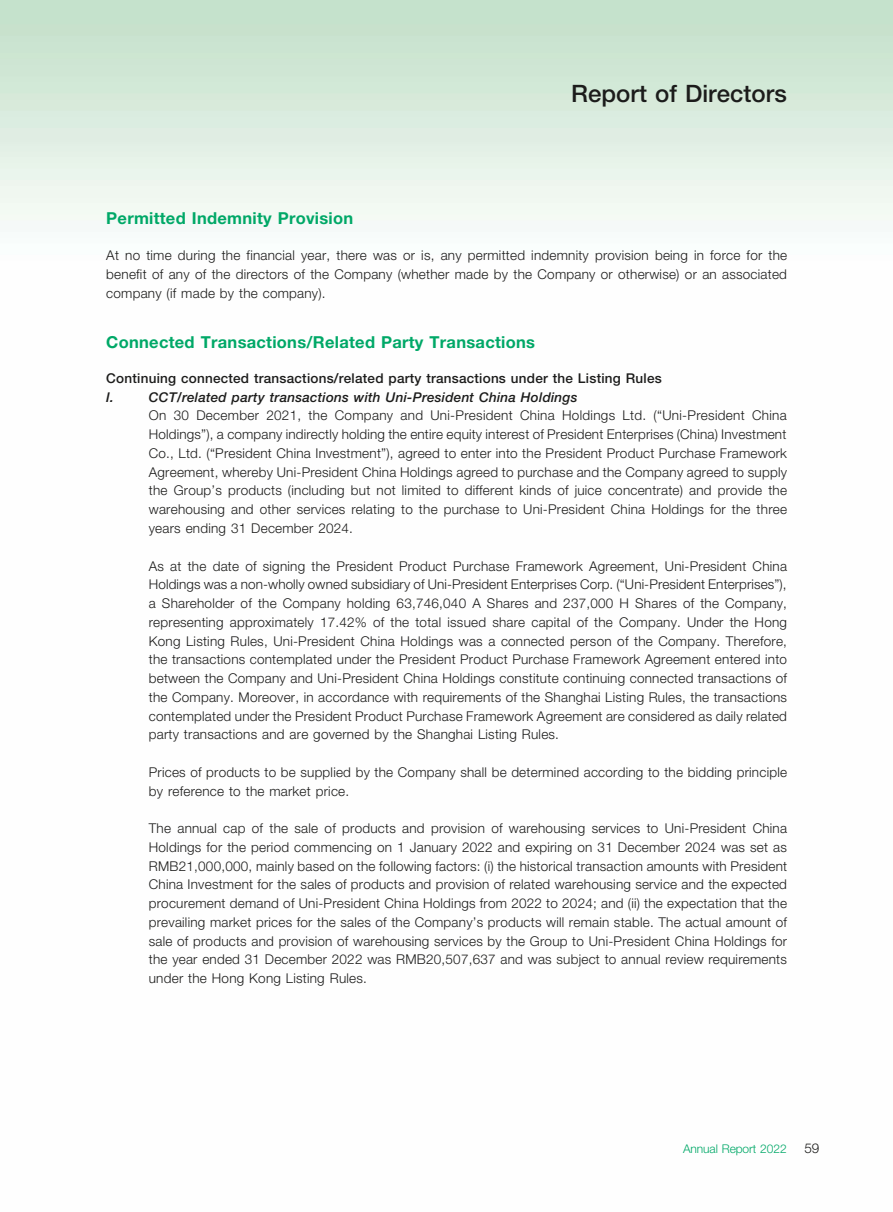
<style>
.page{position:relative;width:893px;height:1212px;background:#fff}
.page>*{position:absolute;margin:0;border:0;box-sizing:border-box;transform-origin:0 0}
.t1{font:500 24px "Helvetica Neue LT Std";color:#1c1c1b}
.t2{font:700 16.5px "Helvetica Neue LT Std";letter-spacing:.015em;color:#00a867}
.t3{font:300 13.5px/18.8px "Helvetica Neue LT Std";letter-spacing:.015em;color:#1c1c1b;text-align:justify}
.t4{font:500 13.5px "Helvetica Neue LT Std";letter-spacing:.015em;color:#1c1c1b}
.t5{font:italic 500 13.5px "Helvetica Neue LT Std";letter-spacing:.015em;color:#1c1c1b}
.t6{font:300 12px "Helvetica Neue LT Std";letter-spacing:-.005em;color:#00a867}
</style>
<div class="page">
<h1 class="t1" style="left:571px;top:79px;width:217px">Report of Directors</h1>
<p class="t2" style="left:106px;top:208px;width:249px">Permitted Indemnity Provision</p>
<p class="t3" style="left:106px;top:246px;width:682px">At no time during the financial year, there was or is, any permitted indemnity provision being in force for the benefit of any of the directors of the Company (whether made by the Company or otherwise) or an associated company (if made by the company).</p>
<p class="t2" style="left:106px;top:332px;width:430px">Connected Transactions/Related Party Transactions</p>
<p class="t4" style="left:106px;top:370px;width:557px">Continuing connected transactions/related party transactions under the Listing Rules</p>
<p class="t5" style="left:106px;top:389px;width:9px">I.</p>
<p class="t5" style="left:149px;top:389px;width:430px">CCT/related party transactions with Uni-President China Holdings</p>
<p class="t3" style="left:149px;top:406px;width:640px">On 30 December 2021, the Company and Uni-President China Holdings Ltd. (“Uni-President China Holdings”), a company indirectly holding the entire equity interest of President Enterprises (China) Investment Co., Ltd. (“President China Investment”), agreed to enter into the President Product Purchase Framework Agreement, whereby Uni-President China Holdings agreed to purchase and the Company agreed to supply the Group’s products (including but not limited to different kinds of juice concentrate) and provide the warehousing and other services relating to the purchase to Uni-President China Holdings for the three years ending 31 December 2024.</p>
<p class="t3" style="left:149px;top:556px;width:640px">As at the date of signing the President Product Purchase Framework Agreement, Uni-President China Holdings was a non-wholly owned subsidiary of Uni-President Enterprises Corp. (“Uni-President Enterprises”), a Shareholder of the Company holding 63,746,040 A Shares and 237,000 H Shares of the Company, representing approximately 17.42% of the total issued share capital of the Company. Under the Hong Kong Listing Rules, Uni-President China Holdings was a connected person of the Company. Therefore, the transactions contemplated under the President Product Purchase Framework Agreement entered into between the Company and Uni-President China Holdings constitute continuing connected transactions of the Company. Moreover, in accordance with requirements of the Shanghai Listing Rules, the transactions contemplated under the President Product Purchase Framework Agreement are considered as daily related party transactions and are governed by the Shanghai Listing Rules.</p>
<p class="t3" style="left:149px;top:762px;width:640px">Prices of products to be supplied by the Company shall be determined according to the bidding principle by reference to the market price.</p>
<p class="t3" style="left:149px;top:818px;width:640px">The annual cap of the sale of products and provision of warehousing services to Uni-President China Holdings for the period commencing on 1 January 2022 and expiring on 31 December 2024 was set as RMB21,000,000, mainly based on the following factors: (i) the historical transaction amounts with President China Investment for the sales of products and provision of related warehousing service and the expected procurement demand of Uni-President China Holdings from 2022 to 2024; and (ii) the expectation that the prevailing market prices for the sales of the Company’s products will remain stable. The actual amount of sale of products and provision of warehousing services by the Group to Uni-President China Holdings for the year ended 31 December 2022 was RMB20,507,637 and was subject to annual review requirements under the Hong Kong Listing Rules.</p>
<p class="t6" style="left:683px;top:1142px;width:105px">Annual Report 2022</p>
<p class="t3" style="left:804px;top:1139px;width:16px">59</p>
</div>
